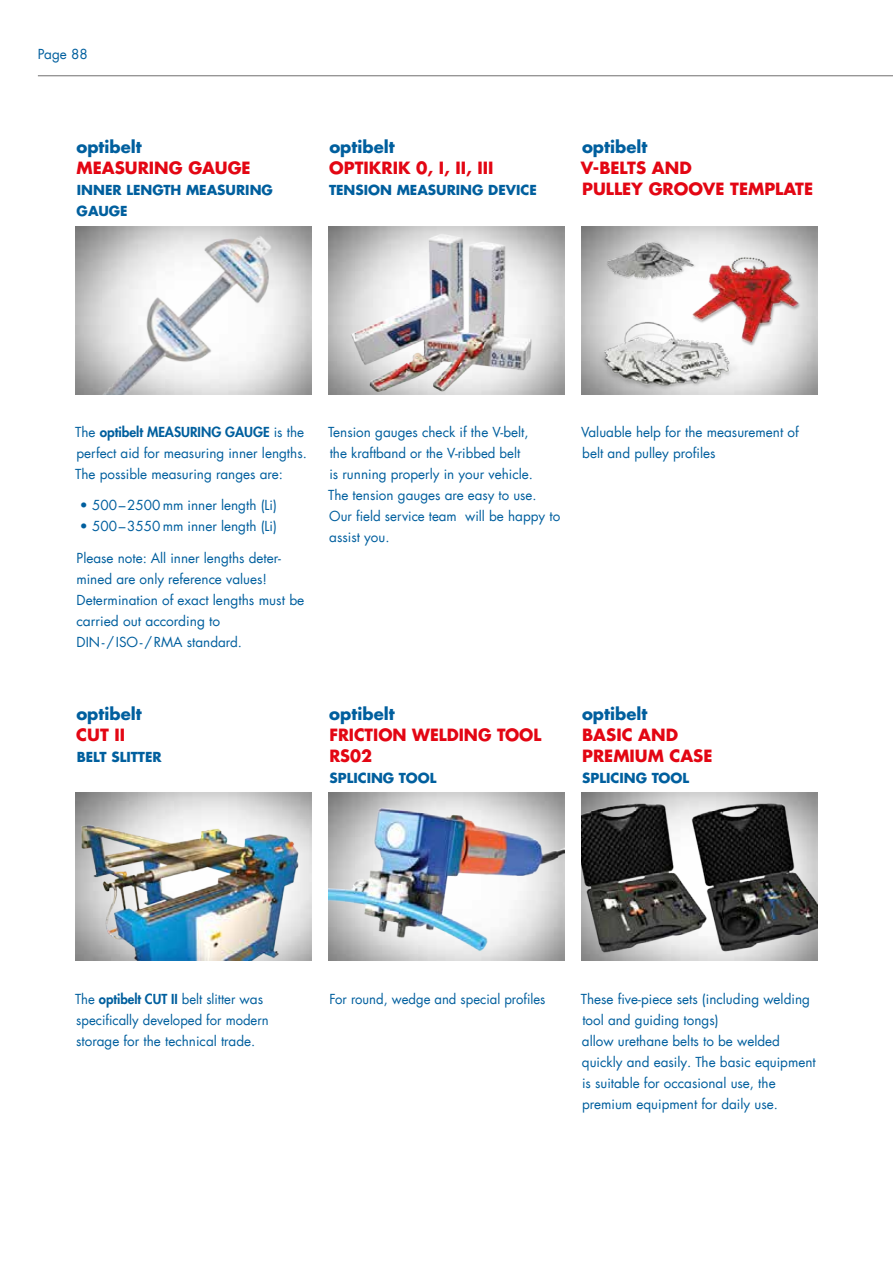
<style>
.page{position:relative;width:893px;height:1263px;background:#fff}
.page>*{position:absolute;margin:0;border:0;box-sizing:border-box;transform-origin:0 0}
._04_MASTER_Fließtext_blau{font:700 16.5px/21px "Futura Com";color:#e30613}
._04_MASTER_Fließtext_blau-2{font:700 16.5px/21px "Futura Com";color:#005f9e}
._04_MASTER_Fließtext_blau-3{font:13.5px/21px "Futura Com";color:#005f9e}
._04_MASTER_Fließtext_blau-4{font:700 13.5px/21px "Futura Com";color:#005f9e}
.s1{color:#005f9e}
.s2{font-weight:800}
.s3{color:#e30613}
</style>
<div class="page">
<img style="left:76px;top:227px;width:236px;height:168px">
<hr style="left:38px;top:75px;width:855px;height:1px;background:#706f6f">
<img style="left:339px;top:227px;width:206px;height:168px">
<img style="left:80px;top:813px;width:229px;height:147px">
<img style="left:592px;top:227px;width:215px;height:168px">
<img style="left:581px;top:793px;width:143px;height:167px">
<img style="left:665px;top:795px;width:152px;height:165px">
<img style="left:329px;top:795px;width:235px;height:162px">
<p class="_04_MASTER_Fließtext_blau-3" style="left:38px;top:43px;width:51px">Page 88</p>
<p class="_04_MASTER_Fließtext_blau" style="left:76px;top:136px;width:176px"><span class="s1">optibelt<br></span>MEASURING GAUGE</p>
<p class="_04_MASTER_Fließtext_blau-4" style="left:77px;top:179px;width:198px">INNER LENGTH MEASURING<br>GAUGE</p>
<p class="_04_MASTER_Fließtext_blau" style="left:329px;top:136px;width:166px"><span class="s1">optibelt<br></span>OPTIKRIK 0, I, II, III</p>
<p class="_04_MASTER_Fließtext_blau-4" style="left:329px;top:179px;width:209px">TENSION MEASURING DEVICE</p>
<p class="_04_MASTER_Fließtext_blau" style="left:581px;top:136px;width:234px"><span class="s1">optibelt<br></span>V-BELTS AND<br>PULLEY GROOVE TEMPLATE</p>
<p class="_04_MASTER_Fließtext_blau-3" style="left:75px;top:421px;width:233px">The <span class="s2">optibelt MEASURING GAUGE</span> is the perfect aid for measuring inner lengths.<br>The possible measuring ranges are:</p>
<p class="_04_MASTER_Fließtext_blau-3" style="left:80px;top:495px;width:199px">• 500–2500 mm inner length (Li)</p>
<p class="_04_MASTER_Fließtext_blau-3" style="left:80px;top:516px;width:199px">• 500–3550 mm inner length (Li)</p>
<p class="_04_MASTER_Fließtext_blau-3" style="left:76px;top:547px;width:230px">Please note: All inner lengths deter&shy;mined are only reference values!<br>Determination of exact lengths must be carried out according to<br>DIN-/ISO-/RMA standard.</p>
<p class="_04_MASTER_Fließtext_blau-3" style="left:328px;top:421px;width:234px">Tension gauges check if the V-belt,<br>the kraftband or the V-ribbed belt<br>is running properly in your vehicle.<br>The tension gauges are easy to use.<br>Our field service team will be happy to assist you.</p>
<p class="_04_MASTER_Fließtext_blau-3" style="left:581px;top:421px;width:219px">Valuable help for the measurement of belt and pulley profiles</p>
<p class="_04_MASTER_Fließtext_blau-2" style="left:76px;top:703px;width:67px">optibelt<br><span class="s3">CUT II</span></p>
<p class="_04_MASTER_Fließtext_blau-4" style="left:77px;top:746px;width:87px">BELT SLITTER</p>
<p class="_04_MASTER_Fließtext_blau" style="left:329px;top:703px;width:214px"><span class="s1">optibelt<br></span>FRICTION WELDING TOOL<br>RS02</p>
<p class="_04_MASTER_Fließtext_blau-4" style="left:329px;top:767px;width:108px">SPLICING TOOL</p>
<p class="_04_MASTER_Fließtext_blau" style="left:582px;top:703px;width:132px"><span class="s1">optibelt<br></span>BASIC AND<br>PREMIUM CASE</p>
<p class="_04_MASTER_Fließtext_blau-4" style="left:582px;top:767px;width:108px">SPLICING TOOL</p>
<p class="_04_MASTER_Fließtext_blau-3" style="left:75px;top:988px;width:195px">The <span class="s2">optibelt CUT II</span> belt slitter was specifically developed for modern storage for the technical trade.</p>
<p class="_04_MASTER_Fließtext_blau-3" style="left:329px;top:988px;width:217px">For round, wedge and special profiles</p>
<p class="_04_MASTER_Fließtext_blau-3" style="left:581px;top:988px;width:231px">These five-piece sets (including welding tool and guiding tongs)<br>allow urethane belts to be welded</p>
<p class="_04_MASTER_Fließtext_blau-3" style="left:582px;top:1051px;width:235px">quickly and easily. The basic equipment is suitable for occasional use, the premium equipment for daily use.</p>
</div>
